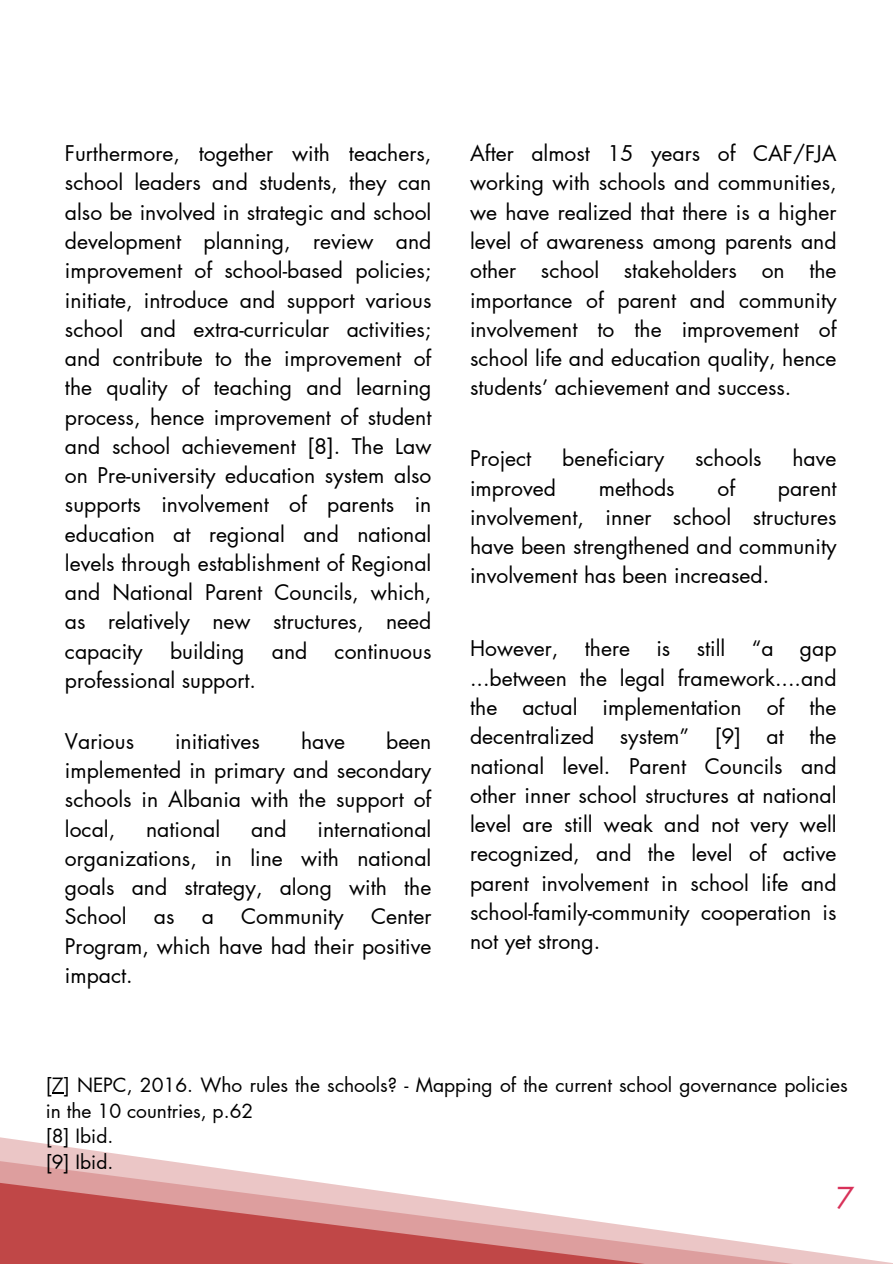
<style>
.page{position:relative;width:893px;height:1264px;background:#fff}
.page>*{position:absolute;margin:0;border:0;box-sizing:border-box;transform-origin:0 0}
.t1{font:29.55px "Futura LT Pro";color:#d83159}
.t2{font:21.15px/29.2px "Futura LT Pro";color:#000;text-align:justify}
.t3{font:19.2px/25.8px "Futura LT Pro";color:#000}
</style>
<div class="page">
<svg style="left:0;top:1137px;width:891px;height:126px"></svg>
<svg style="left:52px;top:1092px;width:12px;height:1px"></svg>
<p class="t2" style="left:65px;top:140px;width:368px">Furthermore, together with teachers, school leaders and students, they can also be involved in strategic and school development planning, review and improvement of school-based policies; initiate, introduce and support various school and extra-curricular activities; and contribute to the improvement of the quality of teaching and learning process, hence improvement of student and school achievement [8]. The Law on Pre-university education system also supports involvement of parents in education at regional and national levels through establishment of Regional and National Parent Councils, which, as relatively new structures, need capacity</p>
<p class="t2" style="left:170px;top:637px;width:76px">building</p>
<p class="t2" style="left:272px;top:637px;width:37px">and</p>
<p class="t2" style="left:334px;top:637px;width:98px">continuous</p>
<p class="t2" style="left:65px;top:666px;width:192px">professional support.</p>
<p class="t2" style="left:65px;top:727px;width:71px">Various</p>
<p class="t2" style="left:175px;top:727px;width:86px">initiatives</p>
<p class="t2" style="left:301px;top:727px;width:46px">have</p>
<p class="t2" style="left:65px;top:727px;width:368px;text-indent:321px">been implemented in primary and secondary schools in Albania with the support of local,</p>
<p class="t2" style="left:65px;top:815px;width:368px;text-indent:252px">international organizations, in line with national goals and strategy, along with the School</p>
<p class="t2" style="left:146px;top:815px;width:75px">national</p>
<p class="t2" style="left:251px;top:815px;width:37px">and</p>
<p class="t2" style="left:65px;top:902px;width:368px;text-indent:306px">Center Program, which have had their positive impact.</p>
<p class="t2" style="left:154px;top:902px;width:22px">as</p>
<p class="t2" style="left:202px;top:902px;width:14px">a</p>
<p class="t2" style="left:241px;top:902px;width:104px">Community</p>
<p class="t2" style="left:470px;top:140px;width:368px">After almost 15 years of CAF/FJA working with schools and communities, we have realized that there is a higher level of awareness among parents and other school stakeholders on the importance of parent and community involvement to the improvement of school life and education quality, hence students’ achievement and success.</p>
<p class="t2" style="left:470px;top:445px;width:63px">Project</p>
<p class="t2" style="left:562px;top:445px;width:103px">beneficiary</p>
<p class="t2" style="left:695px;top:445px;width:68px">schools</p>
<p class="t2" style="left:792px;top:445px;width:46px">have</p>
<p class="t2" style="left:470px;top:474px;width:87px">improved</p>
<p class="t2" style="left:598px;top:474px;width:77px">methods</p>
<p class="t2" style="left:717px;top:474px;width:19px">of</p>
<p class="t2" style="left:470px;top:474px;width:368px;text-indent:308px">parent involvement, inner school structures have been strengthened and community involvement has been increased.</p>
<p class="t2" style="left:470px;top:635px;width:368px">However, there is still “a gap ...between the legal framework....and the actual implementation of the decentralized system” [9] at the national level. Parent Councils and other inner school structures at national level are still weak and not very well recognized, and the level of active parent involvement in school life and school-family-community cooperation is not yet strong.</p>
<p class="t3" style="left:46px;top:1072px;width:803px">[7] NEPC, 2016. Who rules the schools? - Mapping of the current school governance policies in the 10 countries, p.62<br>[8] Ibid.<br>[9] Ibid.</p>
<h1 class="t1" style="left:836px;top:1184px;width:20px">7</h1>
</div>
